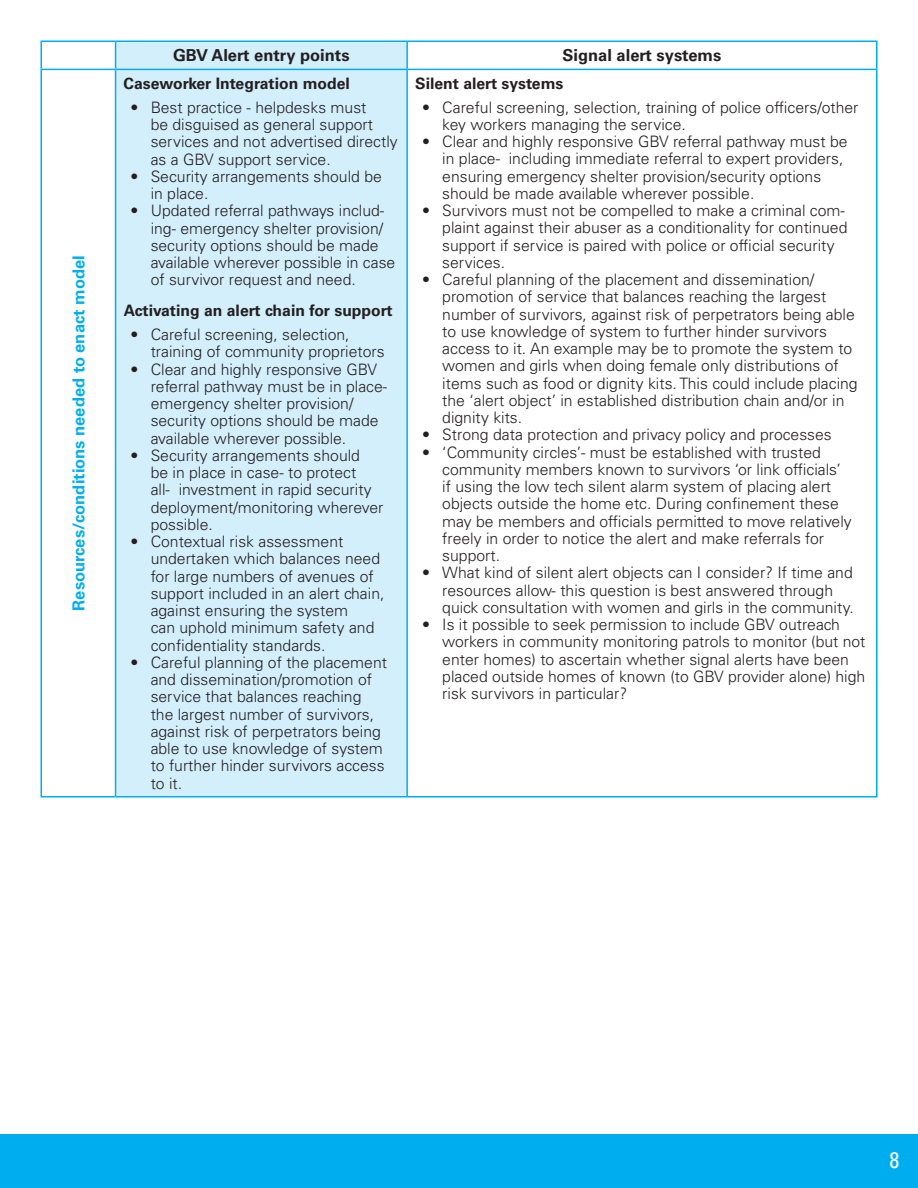
<style>
.page{position:relative;width:918px;height:1188px;background:#fff}
.page>*{position:absolute;margin:0;border:0;box-sizing:border-box;transform-origin:0 0}
.t1{font:condensed 22.5px "Univers LT Std";color:#fff}
.t2{font:700 16.5px "Univers LT Std";color:#00aeef}
.t3{font:700 16.5px "Univers LT Std";color:#231f20}
.t4{font:300 15.75px/17.2px "Univers LT Std";color:#231f20}
.t5{font:700 15.75px "Univers LT Std";color:#231f20}
</style>
<div class="page">
<div style="left:0;top:1134px;width:918px;height:54px;background:#00aeef"></div>
<div style="left:116px;top:42px;width:290px;height:754px;background:#d4effc"></div>
<hr style="left:40px;top:40px;width:76px;height:2px;background:#00aeef">
<hr style="left:40px;top:42px;width:2px;height:27px;background:#00aeef">
<hr style="left:116px;top:40px;width:291px;height:2px;background:#00aeef">
<svg style="left:115px;top:42px;width:1px;height:27px"></svg>
<hr style="left:407px;top:40px;width:471px;height:2px;background:#00aeef">
<hr style="left:406px;top:42px;width:2px;height:27px;background:#00aeef">
<hr style="left:876px;top:42px;width:2px;height:27px;background:#00aeef">
<hr style="left:40px;top:69px;width:76px;height:1px;background:#00aeef">
<hr style="left:116px;top:69px;width:291px;height:1px;background:#00aeef">
<hr style="left:407px;top:69px;width:471px;height:1px;background:#00aeef">
<hr style="left:40px;top:70px;width:2px;height:726px;background:#00aeef">
<hr style="left:115px;top:70px;width:1px;height:726px;background:#00aeef">
<hr style="left:406px;top:70px;width:2px;height:726px;background:#00aeef">
<hr style="left:876px;top:70px;width:2px;height:726px;background:#00aeef">
<hr style="left:40px;top:796px;width:76px;height:1px;background:#00aeef">
<hr style="left:116px;top:796px;width:291px;height:1px;background:#00aeef">
<hr style="left:407px;top:796px;width:471px;height:1px;background:#00aeef">
<p class="t2" style="left:69px;top:611px;width:357px;rotate:-90deg">Resources/conditions needed to enact model</p>
<p class="t3" style="left:173px;top:46px;width:178px">GBV Alert entry points</p>
<p class="t3" style="left:563px;top:46px;width:160px">Signal alert systems</p>
<p class="t5" style="left:124px;top:74px;width:228px">Caseworker Integration model</p>
<p class="t4" style="left:151px;top:99px;width:249px;text-indent:-20px">• Best practice - helpdesks must<br>be disguised as general support services and not advertised directly as a GBV support service.</p>
<p class="t4" style="left:151px;top:168px;width:233px;text-indent:-20px">• Security arrangements should be in place.</p>
<p class="t4" style="left:151px;top:202px;width:246px;text-indent:-20px">• Updated referral pathways includ&shy;ing- emergency shelter provision/ security options should be made available wherever possible in case of survivor request and need.</p>
<p class="t5" style="left:124px;top:301px;width:271px">Activating an alert chain for support</p>
<p class="t4" style="left:151px;top:326px;width:235px;text-indent:-20px">• Careful screening, selection, training of community proprietors</p>
<p class="t4" style="left:151px;top:360px;width:238px;text-indent:-20px">• Clear and highly responsive GBV referral pathway must be in place&shy;emergency shelter provision/ security options should be made available wherever possible.</p>
<p class="t4" style="left:151px;top:447px;width:234px;text-indent:-20px">• Security arrangements should<br>be in place in case- to protect<br>all- investment in rapid security deployment/monitoring wherever possible.</p>
<p class="t4" style="left:151px;top:533px;width:235px;text-indent:-20px">• Contextual risk assessment undertaken which balances need for large numbers of avenues of support included in an alert chain, against ensuring the system<br>can uphold minimum safety and confidentiality standards.</p>
<p class="t4" style="left:151px;top:654px;width:238px;text-indent:-20px">• Careful planning of the placement and dissemination/promotion of service that balances reaching the largest number of survivors, against risk of perpetrators being able to use knowledge of system to further hinder survivors access to it.</p>
<p class="t5" style="left:415px;top:74px;width:150px">Silent alert systems</p>
<p class="t4" style="left:442px;top:99px;width:418px;text-indent:-20px">• Careful screening, selection, training of police officers/other key workers managing the service.</p>
<p class="t4" style="left:442px;top:133px;width:407px;text-indent:-20px">• Clear and highly responsive GBV referral pathway must be in place- including immediate referral to expert providers, ensuring emergency shelter provision/security options should be made available wherever possible.</p>
<p class="t4" style="left:442px;top:202px;width:407px;text-indent:-20px">• Survivors must not be compelled to make a criminal com&shy;plaint against their abuser as a conditionality for continued support if service is paired with police or official security services.</p>
<p class="t4" style="left:442px;top:271px;width:417px;text-indent:-20px">• Careful planning of the placement and dissemination/ promotion of service that balances reaching the largest number of survivors, against risk of perpetrators being able to use knowledge of system to further hinder survivors access to it. An example may be to promote the system to women and girls when doing female only distributions of items such as food or dignity kits. This could include placing the ‘alert object’ in established distribution chain and/or in dignity kits.</p>
<p class="t4" style="left:422px;top:426px;width:411px">• Strong data protection and privacy policy and processes</p>
<p class="t4" style="left:442px;top:443px;width:411px;text-indent:-20px">• ‘Community circles’- must be established with trusted community members known to survivors ‘or link officials’ if using the low tech silent alarm system of placing alert objects outside the home etc. During confinement these may be members and officials permitted to move relatively freely in order to notice the alert and make referrals for support.</p>
<p class="t4" style="left:442px;top:564px;width:413px;text-indent:-20px">• What kind of silent alert objects can I consider? If time and resources allow- this question is best answered through quick consultation with women and girls in the community.</p>
<p class="t4" style="left:442px;top:616px;width:425px;text-indent:-20px">• Is it possible to seek permission to include GBV outreach workers in community monitoring patrols to monitor (but not enter homes) to ascertain whether signal alerts have been placed outside homes of known (to GBV provider alone) high risk survivors in particular?</p>
<h1 class="t1" style="left:890px;top:1145px;width:11px">8</h1>
</div>
